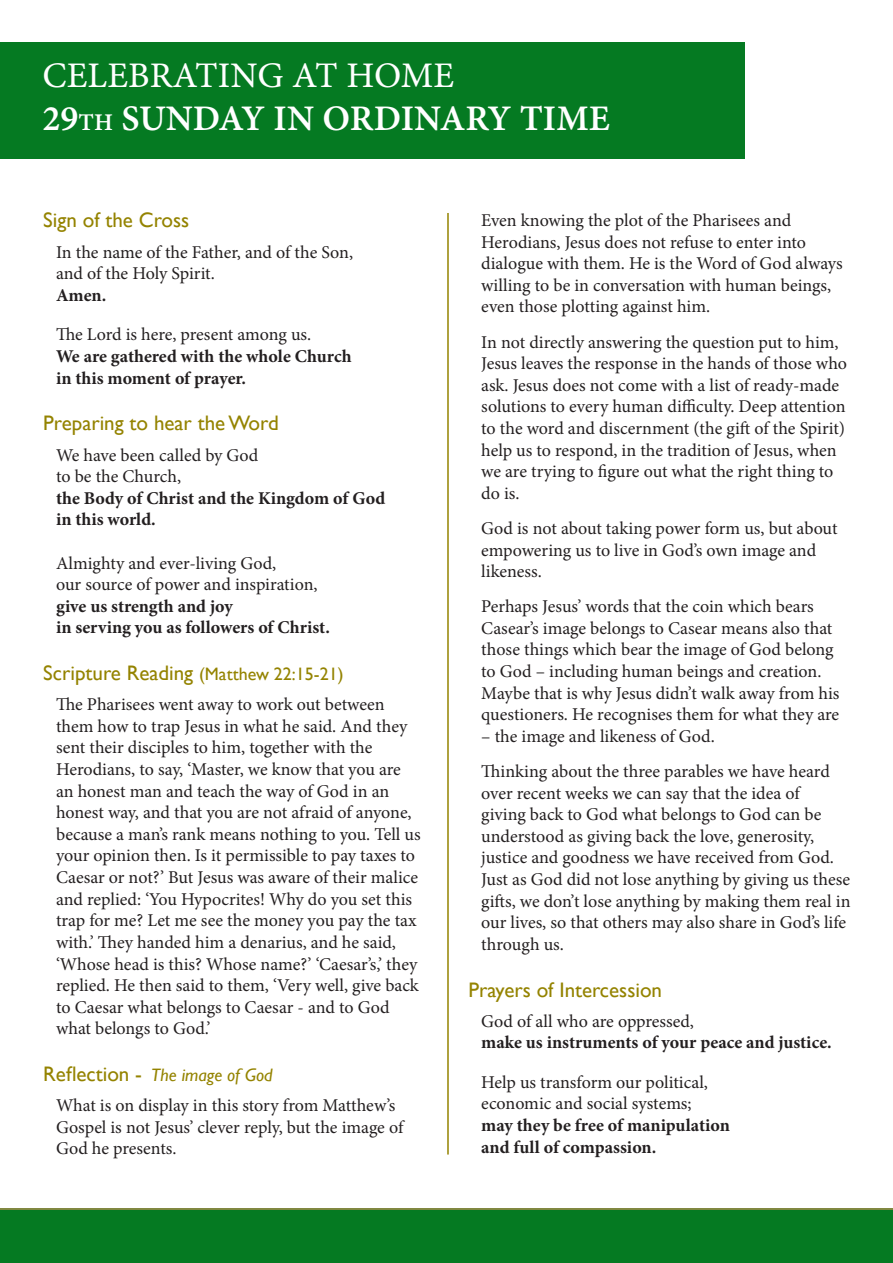
<style>
.page{position:relative;width:893px;height:1263px;background:#fff}
.page>*{position:absolute;margin:0;border:0;box-sizing:border-box;transform-origin:0 0}
.Reverse_Subhead{font:36px "Minion Pro Semibold Capt";color:#fff}
.Reverse_Heading{font:36px "Minion Pro Capt";color:#fff}
.Small_Heads{font:21px "Gill Sans";color:#948300}
.Indented_basic{font:18px/21.6px "Minion Pro";letter-spacing:-.005em;color:#231f20}
.Indented_basic-2{font:700 18px "Minion Pro";color:#231f20}
.Small_Heads-2{font:18px "Gill Sans";color:#948300}
.Small_Heads-3{font:italic 18px "Gill Sans";color:#948300}
.s1{font-size:24px}
.s2{font-size:21px}
.s3{font-style:normal;font-size:21px}
</style>
<div class="page">
<hr style="left:447px;top:213px;width:2px;height:941px;background:#948300">
<div style="left:0;top:1208px;width:893px;height:55px;background:#057a22"></div>
<div style="left:0;top:43px;width:744px;height:116px;background:#057a22"></div>
<p class="Reverse_Heading" style="left:43px;top:51px;width:413px">CELEBRATING AT HOME</p>
<p class="Reverse_Subhead" style="left:43px;top:93px;width:569px">29<span class="s1">TH</span> SUNDAY IN ORDINARY TIME</p>
<p class="Small_Heads" style="left:43px;top:208px;width:148px">Sign of the Cross</p>
<p class="Indented_basic" style="left:56px;top:241px;width:299px">In the name of the Father, and of the Son,</p>
<p class="Indented_basic" style="left:56px;top:263px;width:160px">and of the Holy Spirit.</p>
<p class="Indented_basic-2" style="left:56px;top:282px;width:52px">Amen.</p>
<p class="Indented_basic" style="left:56px;top:324px;width:257px">The Lord is here, present among us.</p>
<p class="Indented_basic-2" style="left:56px;top:344px;width:297px">We are gathered with the whole Church</p>
<p class="Indented_basic-2" style="left:56px;top:365px;width:192px">in this moment of prayer.</p>
<p class="Small_Heads" style="left:43px;top:411px;width:237px">Preparing to hear the Word</p>
<p class="Indented_basic" style="left:56px;top:444px;width:204px">We have been called by God</p>
<p class="Indented_basic" style="left:56px;top:466px;width:127px">to be the Church,</p>
<p class="Indented_basic-2" style="left:56px;top:485px;width:331px">the Body of Christ and the Kingdom of God</p>
<p class="Indented_basic-2" style="left:56px;top:507px;width:101px">in this world.</p>
<p class="Indented_basic" style="left:56px;top:552px;width:222px">Almighty and ever-living God,</p>
<p class="Indented_basic" style="left:56px;top:574px;width:263px">our source of power and inspiration,</p>
<p class="Indented_basic-2" style="left:56px;top:593px;width:178px">give us strength and joy</p>
<p class="Indented_basic-2" style="left:56px;top:615px;width:275px">in serving you as followers of Christ.</p>
<p class="Small_Heads-2" style="left:43px;top:664px;width:302px"><span class="s2">Scripture Reading</span> (Matthew 22:15-21)</p>
<p class="Indented_basic" style="left:56px;top:694px;width:366px">The Pharisees went away to work out between them how to trap Jesus in what he said. And they sent their disciples to him, together with the Herodians, to say, ‘Master, we know that you are an honest man and teach the way of God in an honest way, and that you are not afraid of anyone, because a man’s rank means nothing to you. Tell us your opinion then. Is it permissible to pay taxes to Caesar or not?’ But Jesus was aware of their malice and replied: ‘You Hypocrites! Why do you set this trap for me? Let me see the money you pay the tax with.’ They handed him a denarius, and he said, ‘Whose head is this? Whose name?’ ‘Caesar’s,’ they replied. He then said to them, ‘Very well, give back to Caesar what belongs to Caesar - and to God what belongs to God.’</p>
<p class="Small_Heads-3" style="left:43px;top:1064px;width:231px"><span class="s3">Reflection -</span> The image of God</p>
<p class="Indented_basic" style="left:56px;top:1095px;width:349px">What is on display in this story from Matthew’s<br>Gospel is not Jesus’ clever reply, but the image of<br>God he presents.</p>
<p class="Indented_basic" style="left:481px;top:210px;width:363px">Even knowing the plot of the Pharisees and Herodians, Jesus does not refuse to enter into dialogue with them. He is the Word of God always willing to be in conversation with human beings, even those plotting against him.</p>
<p class="Indented_basic" style="left:481px;top:331px;width:367px">In not directly answering the question put to him, Jesus leaves the response in the hands of those who ask. Jesus does not come with a list of ready-made solutions to every human difficulty. Deep attention to the word and discernment (the gift of the Spirit) help us to respond, in the tradition of Jesus, when we are trying to figure out what the right thing to do is.</p>
<p class="Indented_basic" style="left:481px;top:517px;width:358px">God is not about taking power form us, but about empowering us to live in God’s own image and likeness.</p>
<p class="Indented_basic" style="left:481px;top:596px;width:360px">Perhaps Jesus’ words that the coin which bears Casear’s image belongs to Casear means also that those things which bear the image of God belong to God – including human beings and creation.<br>Maybe that is why Jesus didn’t walk away from his questioners. He recognises them for what they are</p>
<p class="Indented_basic" style="left:481px;top:725px;width:235px">– the image and likeness of God.</p>
<p class="Indented_basic" style="left:481px;top:760px;width:371px">Thinking about the three parables we have heard over recent weeks we can say that the idea of<br>giving back to God what belongs to God can be understood as giving back the love, generosity, justice and goodness we have received from God.<br>Just as God did not lose anything by giving us these gifts, we don’t lose anything by making them real in our lives, so that others may also share in God’s life through us.</p>
<p class="Small_Heads" style="left:468px;top:977px;width:195px">Prayers of Intercession</p>
<p class="Indented_basic" style="left:481px;top:1010px;width:214px">God of all who are oppressed,</p>
<p class="Indented_basic-2" style="left:481px;top:1030px;width:352px">make us instruments of your peace and justice.</p>
<p class="Indented_basic" style="left:481px;top:1071px;width:228px">Help us transform our political,</p>
<p class="Indented_basic" style="left:481px;top:1093px;width:212px">economic and social systems;</p>
<p class="Indented_basic-2" style="left:481px;top:1113px;width:250px">may they be free of manipulation</p>
<p class="Indented_basic-2" style="left:481px;top:1134px;width:177px">and full of compassion.</p>
</div>
